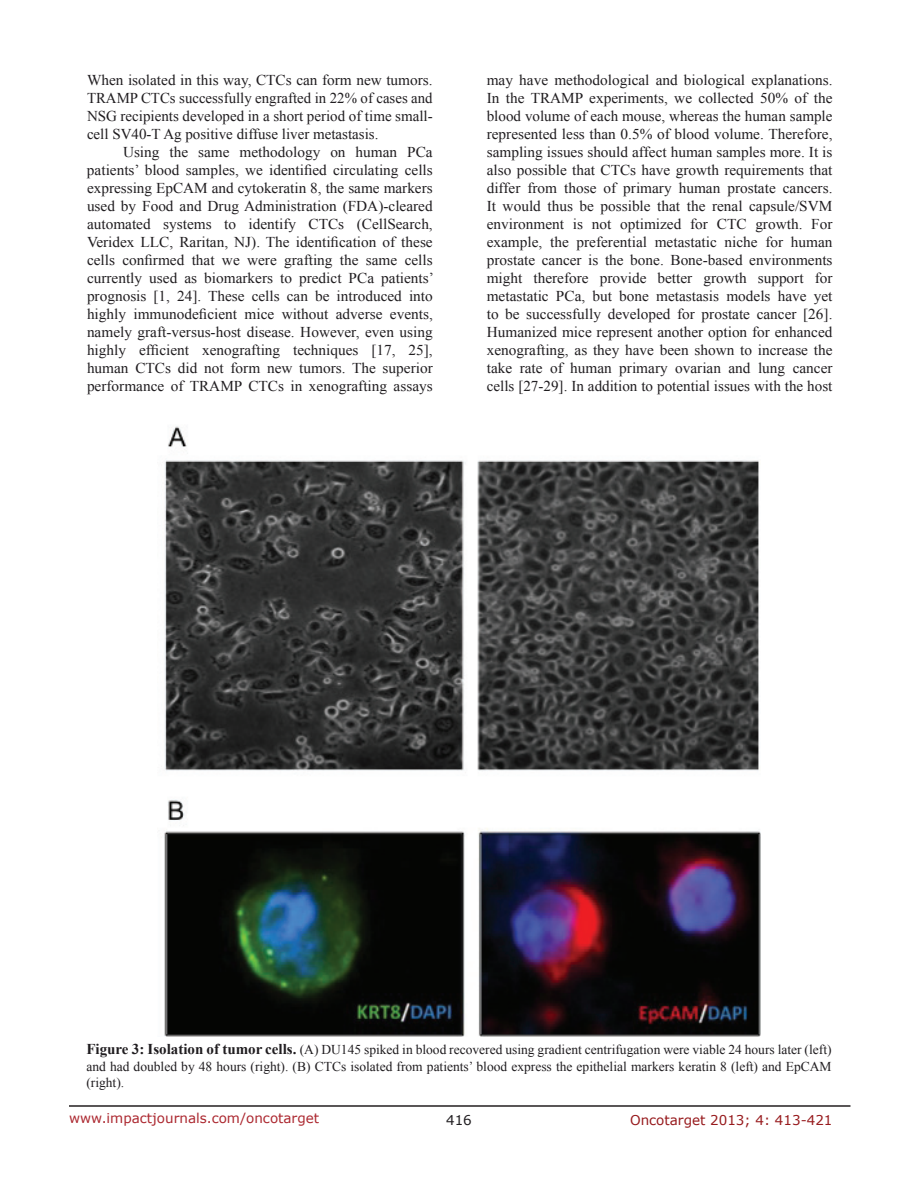
<style>
.page{position:relative;width:918px;height:1188px;background:#fff}
.page>*{position:absolute;margin:0;border:0;box-sizing:border-box;transform-origin:0 0}
.t1{font:15px/18px "Times New Roman";color:#201d20;text-align:justify}
.t2{font:13.5px/16.2px "Times New Roman";color:#201d20;text-align:justify}
.t3{font:13.5px "Verdana";color:#ac2830}
.t4{font:13.5px "Verdana";color:#971a1d}
.t5{font:13.5px "Verdana";color:#201d20}
.s1{font-weight:700;font-size:15px}
</style>
<div class="page">
<hr style="left:69px;top:1105px;width:781px;height:2px;background:#231f20">
<img style="left:164px;top:426px;width:596px;height:611px">
<p class="t1" style="left:87px;top:71px;width:347px">When isolated in this way, CTCs can form new tumors.<br>TRAMP CTCs successfully engrafted in 22% of cases and NSG recipients developed in a short period of time small&shy;cell SV40-T Ag positive diffuse liver metastasis.</p>
<p class="t1" style="left:87px;top:143px;width:348px;text-indent:36px">Using the same methodology on human PCa patients’ blood samples, we identified circulating cells expressing EpCAM and cytokeratin 8, the same markers used by Food and Drug Administration (FDA)-cleared automated systems to identify CTCs (CellSearch, Veridex LLC, Raritan, NJ). The identification of these cells confirmed that we were grafting the same cells currently used as biomarkers to predict PCa patients’ prognosis [1, 24]. These cells can be introduced into highly immunodeficient mice without adverse events, namely graft-versus-host disease. However, even using highly efficient xenografting techniques [17, 25], human CTCs did not form new tumors. The superior performance of TRAMP CTCs in xenografting assays</p>
<p class="t1" style="left:487px;top:71px;width:347px">may have methodological and biological explanations.<br>In the TRAMP experiments, we collected 50% of the blood volume of each mouse, whereas the human sample represented less than 0.5% of blood volume. Therefore, sampling issues should affect human samples more. It is also possible that CTCs have growth requirements that differ from those of primary human prostate cancers.<br>It would thus be possible that the renal capsule/SVM environment is not optimized for CTC growth. For example, the preferential metastatic niche for human prostate cancer is the bone. Bone-based environments might therefore provide better growth support for metastatic PCa, but bone metastasis models have yet to be successfully developed for prostate cancer [26].<br>Humanized mice represent another option for enhanced xenografting, as they have been shown to increase the take rate of human primary ovarian and lung cancer cells [27-29]. In addition to potential issues with the host</p>
<p class="t2" style="left:86px;top:1041px;width:747px"><span class="s1">Figure 3: Isolation of tumor cells.</span> (A) DU145 spiked in blood recovered using gradient centrifugation were viable 24 hours later (left) and had doubled by 48 hours (right). (B) CTCs isolated from patients’ blood express the epithelial markers keratin 8 (left) and EpCAM (right).</p>
<p class="t3" style="left:69px;top:1109px;width:252px">www.impactjournals.com/oncotarget</p>
<p class="t5" style="left:446px;top:1111px;width:27px">416</p>
<p class="t4" style="left:630px;top:1111px;width:204px">Oncotarget 2013; 4: 413-421</p>
</div>
